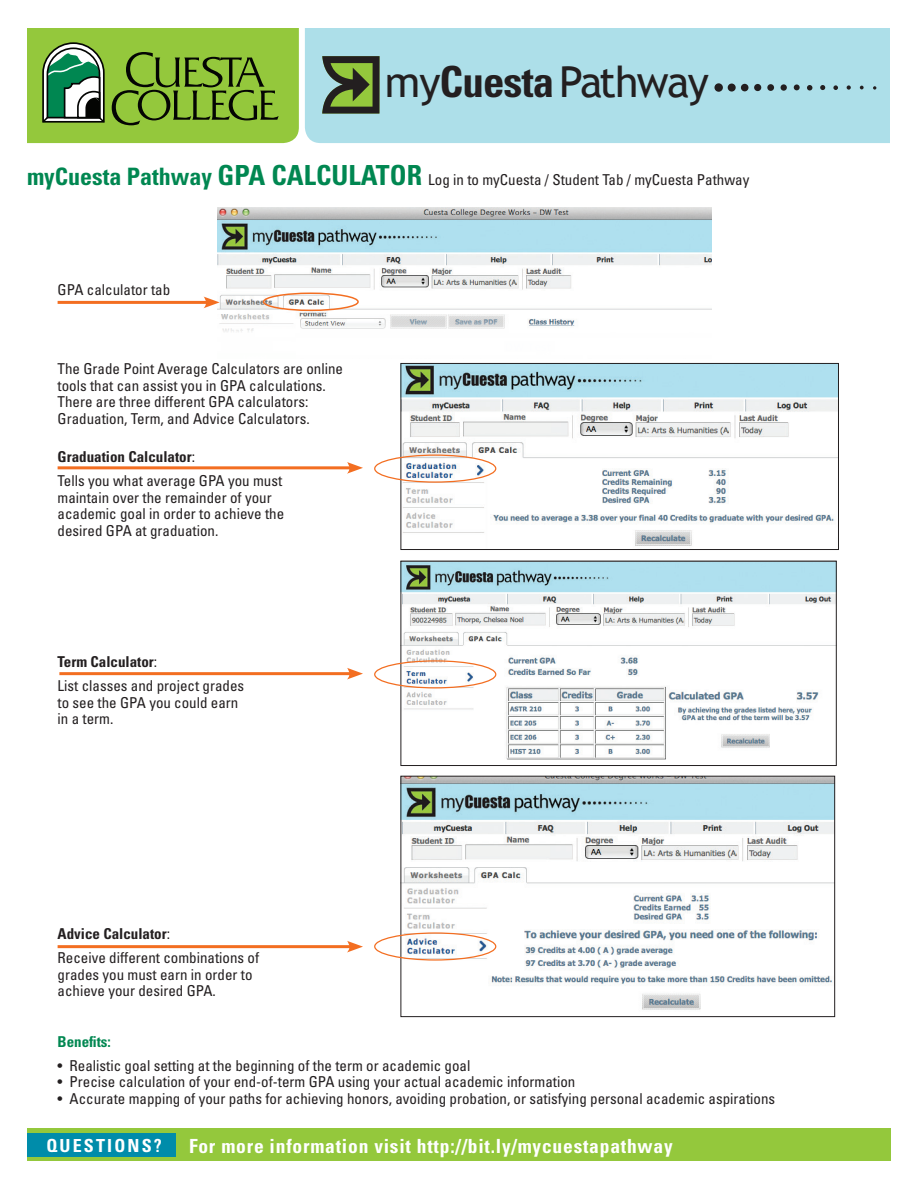
<style>
.page{position:relative;width:918px;height:1188px;background:#fff}
.page>*{position:absolute;margin:0;border:0;box-sizing:border-box;transform-origin:0 0}
.t1{font:42.75px "Trebuchet MS";letter-spacing:-.04em;color:#231f20}
.t2{font:700 condensed 19.5px "Univers";letter-spacing:.04em;color:#fff}
.t3{font:700 condensed 18px "Univers";letter-spacing:.12em;color:#fff}
.t4{font:condensed 15px/16.5px "Univers";color:#231f20}
.t5{font:700 condensed 15px "Univers";color:#008751}
.s1{font-family:"Univers";font-weight:700;font-stretch:condensed}
.s2{font-weight:700;font-size:24px;color:#008751}
.s3{font-weight:700;font-size:27.75px;color:#008751}
.s4{font-weight:700}
</style>
<div class="page">
<div style="left:305px;top:28px;width:585px;height:115px;background:#addfe9"></div>
<div style="left:27px;top:28px;width:272px;height:116px;background:#94c83c"></div>
<svg style="left:112px;top:52px;width:167px;height:73px;background:#76a030"></svg>
<svg style="left:42px;top:42px;width:64px;height:83px"></svg>
<svg style="left:322px;top:56px;width:58px;height:58px;background:#586d3e"></svg>
<div style="left:714px;top:83px;width:9px;height:9px;background:#231f20;border-radius:50%"></div>
<svg style="left:833px;top:85px;width:5px;height:5px"></svg>
<svg style="left:847px;top:85px;width:4px;height:5px"></svg>
<svg style="left:860px;top:86px;width:4px;height:3px"></svg>
<svg style="left:873px;top:86px;width:3px;height:4px"></svg>
<div style="left:728px;top:84px;width:8px;height:8px;background:#231f20;border-radius:50%"></div>
<div style="left:741px;top:84px;width:7px;height:7px;background:#231f20;border-radius:50%"></div>
<div style="left:754px;top:84px;width:7px;height:7px;background:#231f20;border-radius:50%"></div>
<div style="left:767px;top:84px;width:7px;height:7px;background:#231f20;border-radius:50%"></div>
<div style="left:781px;top:84px;width:6px;height:7px;background:#231f20;border-radius:50%"></div>
<svg style="left:794px;top:84px;width:6px;height:6px"></svg>
<svg style="left:807px;top:85px;width:5px;height:5px"></svg>
<svg style="left:820px;top:85px;width:5px;height:5px"></svg>
<div style="left:27px;top:1129px;width:864px;height:32px;background:#94c83c"></div>
<div style="left:27px;top:1133px;width:149px;height:24px;background:#008caa"></div>
<img style="left:403px;top:365px;width:434px;height:181px">
<div style="left:401px;top:363px;width:438px;height:187px;border:1px solid #231f20"></div>
<img style="left:218px;top:208px;width:493px;height:124px">
<div style="left:263px;top:293px;width:96px;height:18px;border:2px solid #f36e21;border-radius:50%"></div>
<div style="left:374px;top:455px;width:122px;height:28px;border:1px solid #f36e21;border-radius:50%"></div>
<img style="left:403px;top:778px;width:430px;height:232px">
<div style="left:401px;top:776px;width:434px;height:241px;border:1px solid #231f20"></div>
<hr style="left:58px;top:301px;width:151px;height:3px;background:#f36e21">
<svg style="left:204px;top:297px;width:16px;height:11px"></svg>
<hr style="left:58px;top:466px;width:295px;height:3px;background:#f36e21">
<svg style="left:347px;top:462px;width:16px;height:12px"></svg>
<img style="left:403px;top:563px;width:432px;height:197px">
<div style="left:401px;top:561px;width:436px;height:205px;border:1px solid #231f20"></div>
<div style="left:374px;top:660px;width:122px;height:28px;border:1px solid #f36e21;border-radius:50%"></div>
<hr style="left:59px;top:672px;width:294px;height:3px;background:#f36e21">
<svg style="left:347px;top:668px;width:16px;height:12px"></svg>
<hr style="left:58px;top:945px;width:295px;height:3px;background:#f36e21">
<svg style="left:347px;top:941px;width:16px;height:12px"></svg>
<div style="left:374px;top:932px;width:122px;height:29px;border:1px solid #f36e21;border-radius:50%"></div>
<h1 class="t1" style="left:385px;top:57px;width:326px">my<span class="s1">Cuesta</span>Pathway</h1>
<p class="t4" style="left:27px;top:171px;width:724px"><span class="s2">myCuesta Pathway</span> <span class="s3">GPA CALCULATOR</span> Log in to myCuesta / Student Tab / myCuesta Pathway</p>
<p class="t4" style="left:58px;top:281px;width:114px">GPA calculator tab</p>
<p class="t4" style="left:58px;top:360px;width:287px">The Grade Point Average Calculators are online tools that can assist you in GPA calculations.<br>There are three different GPA calculators:<br>Graduation, Term, and Advice Calculators.</p>
<p class="t4" style="left:58px;top:444px;width:226px;line-height:24px"><span class="s4">Graduation Calculator</span>:<br>Tells you what average GPA you must</p>
<p class="t4" style="left:58px;top:489px;width:228px">maintain over the remainder of your academic goal in order to achieve the desired GPA at graduation.</p>
<p class="t4" style="left:58px;top:649px;width:188px;line-height:24px"><span class="s4">Term Calculator</span>:<br>List classes and project grades</p>
<p class="t4" style="left:58px;top:694px;width:182px">to see the GPA you could earn in a term.</p>
<p class="t4" style="left:58px;top:921px;width:203px;line-height:24px"><span class="s4">Advice Calculator</span>:<br>Receive different combinations of</p>
<p class="t4" style="left:58px;top:966px;width:196px">grades you must earn in order to achieve your desired GPA.</p>
<p class="t5" style="left:58px;top:1032px;width:55px">Benefits:</p>
<p class="t4" style="left:58px;top:1057px;width:414px">• Realistic goal‐setting at the beginning of the term or academic goal</p>
<p class="t4" style="left:58px;top:1073px;width:519px">• Precise calculation of your end-of-term GPA using your actual academic information</p>
<p class="t4" style="left:58px;top:1090px;width:719px">• Accurate mapping of your paths for achieving honors, avoiding probation, or satisfying personal academic aspirations</p>
<p class="t3" style="left:46px;top:1134px;width:117px">QUESTIONS?</p>
<h2 class="t2" style="left:189px;top:1134px;width:485px">For more information visit http://bit.ly/mycuestapathway</h2>
</div>
